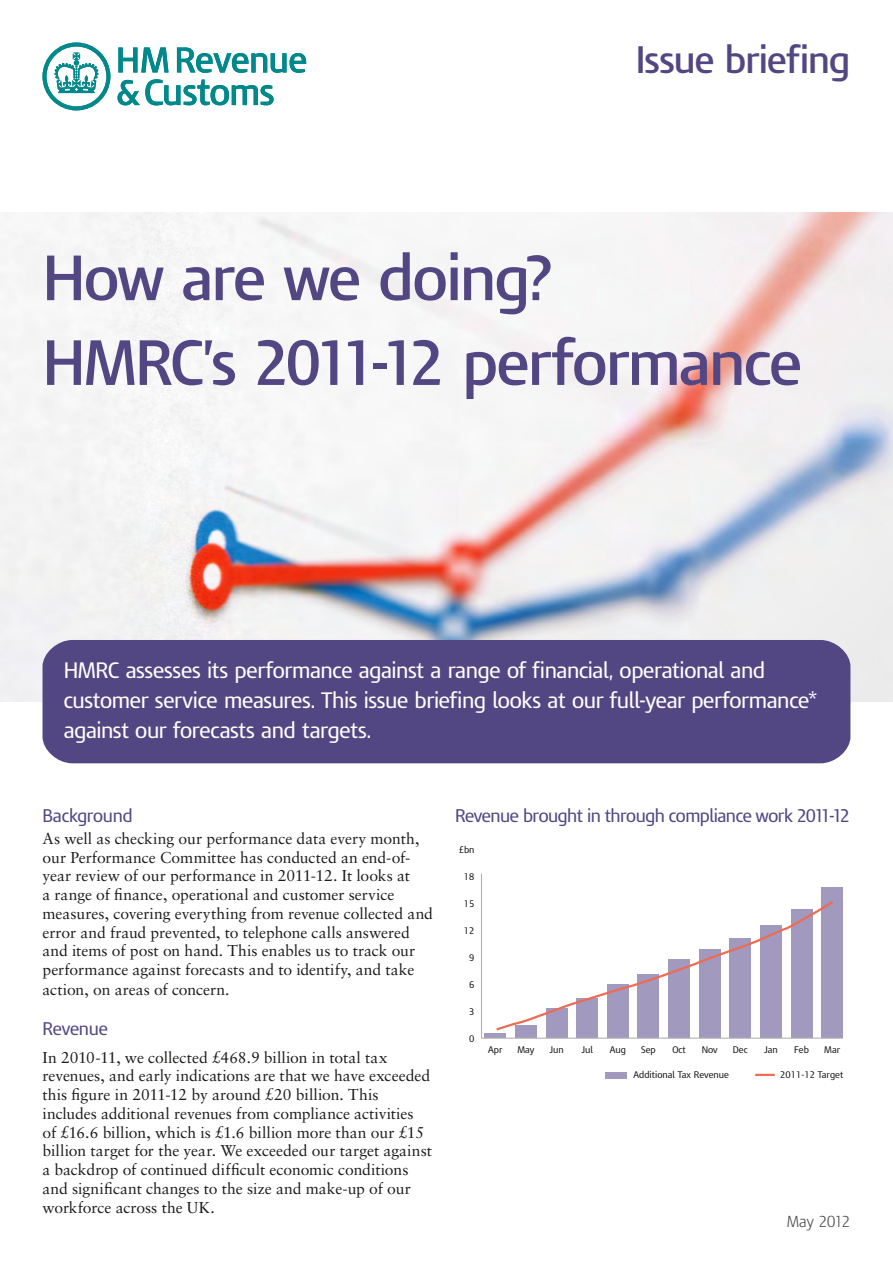
<style>
.page{position:relative;width:893px;height:1263px;background:#fff}
.page>*{position:absolute;margin:0;border:0;box-sizing:border-box;transform-origin:0 0}
.H1_Page_header{font:600 60px "HMRC Modena";letter-spacing:-.03em;color:#534783}
.H2_Parlimentary_brie{font:600 36px "HMRC Modena";letter-spacing:-.02em;color:#534783}
.P_Intro_para_-_Rev_o{font:21px/30px "HMRC Modena";letter-spacing:-.015em;color:#fff}
.H2_Mod_sub_header{font:17.25px "HMRC Modena";letter-spacing:-.025em;color:#534783}
.P_Sabon_body_text{font:17.25px "HMRC Modena";letter-spacing:-.015em;color:#534783}
.P_Sabon_body_text-2{font:15.75px/18.9px "Sabon";letter-spacing:-.005em;color:#1c1c1b}
.t1{font:300 15px "HMRC Modena";letter-spacing:-.03em;color:#4a4a49}
.t2{font:9px "HMRC Modena";color:#1c1c1b}
.s1{color:#fff}
</style>
<div class="page">
<img style="left:0;top:213px;width:893px;height:489px">
<div style="left:43px;top:640px;width:807px;height:123px;background:#534783"></div>
<svg style="left:118px;top:47px;width:188px;height:58px"></svg>
<svg style="left:43px;top:43px;width:67px;height:67px"></svg>
<hr style="left:755px;top:1074px;width:20px;height:2px;background:#ed6c53">
<div style="left:605px;top:1072px;width:22px;height:7px;background:#a199be"></div>
<svg style="left:481px;top:873px;width:362px;height:166px"></svg>
<h2 class="H2_Parlimentary_brie" style="left:636px;top:38px;width:216px">Issue briefing</h2>
<h1 class="H1_Page_header" style="left:43px;top:242px;width:511px">How are we doing?</h1>
<h1 class="H1_Page_header" style="left:43px;top:327px;width:761px">HMRC’s 2011-12 performance</h1>
<p class="P_Intro_para_-_Rev_o" style="left:64px;top:656px;width:755px">HMRC assesses its performance against a range of financial, operational and customer service measures. This issue briefing looks at our full-year performance* against our forecasts and targets.</p>
<h2 class="H2_Mod_sub_header" style="left:43px;top:805px;width:95px">Background<span class="s1">.</span></h2>
<p class="P_Sabon_body_text-2" style="left:43px;top:829px;width:392px">As well as checking our performance data every month, our Performance Committee has conducted an end-of&shy;year review of our performance in 2011-12. It looks at<br>a range of finance, operational and customer service measures, covering everything from revenue collected and error and fraud prevented, to telephone calls answered and items of post on hand. This enables us to track our performance against forecasts and to identify, and take action, on areas of concern.</p>
<p class="P_Sabon_body_text" style="left:43px;top:1019px;width:70px">Revenue<span class="s1">.</span></p>
<p class="P_Sabon_body_text-2" style="left:43px;top:1047px;width:391px">In 2010-11, we collected £468.9 billion in total tax revenues, and early indications are that we have exceeded this figure in 2011-12 by around £20 billion. This includes additional revenues from compliance activities<br>of £16.6 billion, which is £1.6 billion more than our £15 billion target for the year. We exceeded our target against a backdrop of continued difficult economic conditions and significant changes to the size and make-up of our workforce across the UK.</p>
<h2 class="H2_Mod_sub_header" style="left:455px;top:805px;width:396px">Revenue brought in through compliance work 2011-12</h2>
<p class="t2" style="left:459px;top:844px;width:17px">£bn</p>
<p class="t2" style="left:464px;top:871px;width:12px">18</p>
<p class="t2" style="left:464px;top:898px;width:12px">15</p>
<p class="t2" style="left:464px;top:925px;width:12px">12</p>
<p class="t2" style="left:469px;top:952px;width:7px">9</p>
<p class="t2" style="left:469px;top:979px;width:7px">6</p>
<p class="t2" style="left:469px;top:1006px;width:7px">3</p>
<p class="t2" style="left:469px;top:1033px;width:7px">0</p>
<p class="t2" style="left:488px;top:1044px;width:16px">Apr</p>
<p class="t2" style="left:517px;top:1044px;width:19px">May</p>
<p class="t2" style="left:549px;top:1044px;width:16px">Jun</p>
<p class="t2" style="left:581px;top:1044px;width:13px">Jul</p>
<p class="t2" style="left:610px;top:1044px;width:18px">Aug</p>
<p class="t2" style="left:641px;top:1044px;width:16px">Sep</p>
<p class="t2" style="left:672px;top:1044px;width:15px">Oct</p>
<p class="t2" style="left:702px;top:1044px;width:18px">Nov</p>
<p class="t2" style="left:733px;top:1044px;width:16px">Dec</p>
<p class="t2" style="left:764px;top:1044px;width:15px">Jan</p>
<p class="t2" style="left:794px;top:1044px;width:16px">Feb</p>
<p class="t2" style="left:824px;top:1044px;width:17px">Mar</p>
<p class="t1" style="left:787px;top:1212px;width:65px">May 2012</p>
</div>
